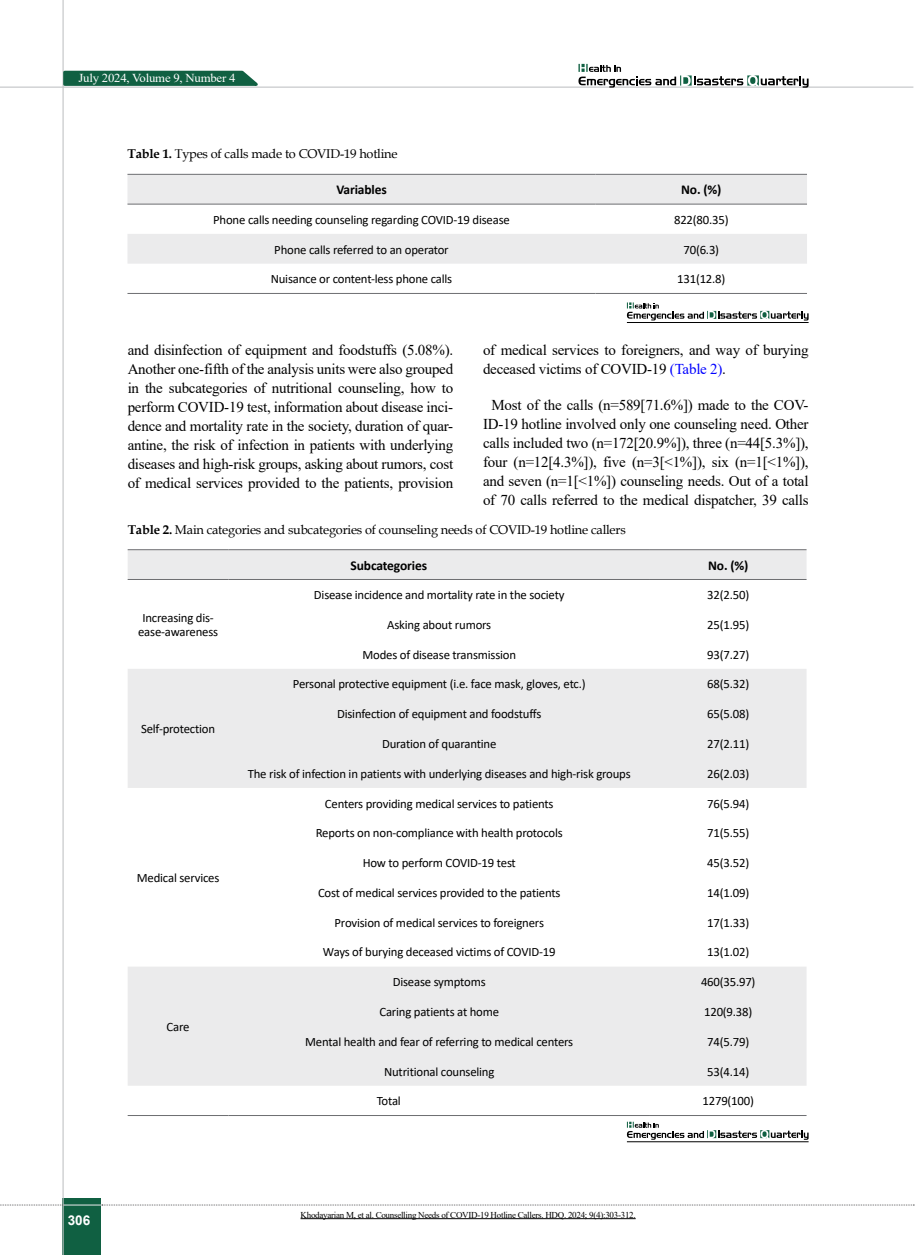
<style>
.page{position:relative;width:915px;height:1255px;background:#fff}
.page>*{position:absolute;margin:0;border:0;box-sizing:border-box;transform-origin:0 0}
.t1{font:15px/19px "Times New Roman";letter-spacing:-.015em;color:#000;text-align:justify}
.t2{font:700 13.5px "Calibri";letter-spacing:-.01em;color:#000}
.t3{font:700 13.5px "Arial";color:#fff}
.t4{font:12.75px/13.5px "Calibri";letter-spacing:-.015em;color:#000;text-align:center}
.t5{font:12.75px "Book Antiqua";letter-spacing:-.015em;color:#000}
.t6{font:12.15px "Times New Roman";letter-spacing:-.015em;color:#fff;scale:1.05 1}
.t7{font:9px "Times New Roman";letter-spacing:-.03em;color:#000}
.s1{font-weight:700}
.s2{color:#00f}
</style>
<div class="page">
<div style="left:63px;top:1198px;width:38px;height:56px;background:#106042"></div>
<hr style="left:62px;top:0;width:2px;height:1254px;background:#c2c4c6">
<hr style="left:63px;top:1204px;width:38px;height:1px;background:#ebebec">
<svg style="left:0;top:1204px;width:63px;height:1px"></svg>
<svg style="left:102px;top:1204px;width:811px;height:1px"></svg>
<hr style="left:0;top:87px;width:913px;height:1px;background:#c2c4c6">
<svg style="left:128px;top:550px;width:678px;height:535px"></svg>
<hr style="left:128px;top:1115px;width:100px;height:1px;background:#6d6e71">
<hr style="left:228px;top:1115px;width:421px;height:1px;background:#6d6e71">
<hr style="left:649px;top:1115px;width:157px;height:1px;background:#6d6e71">
<hr style="left:128px;top:549px;width:100px;height:1px;background:#6d6e71">
<hr style="left:228px;top:549px;width:421px;height:1px;background:#6d6e71">
<hr style="left:649px;top:549px;width:157px;height:1px;background:#6d6e71">
<hr style="left:128px;top:579px;width:100px;height:1px;background:#6d6e71">
<hr style="left:228px;top:579px;width:421px;height:1px;background:#6d6e71">
<hr style="left:649px;top:579px;width:157px;height:1px;background:#6d6e71">
<svg style="left:626px;top:1121px;width:182px;height:18px"></svg>
<hr style="left:626px;top:1141px;width:182px;height:1px;background:#000">
<svg style="left:127px;top:175px;width:679px;height:89px;fill:#ebebec"></svg>
<hr style="left:127px;top:293px;width:468px;height:1px;background:#6d6e71">
<hr style="left:595px;top:293px;width:211px;height:1px;background:#6d6e71">
<hr style="left:127px;top:174px;width:468px;height:1px;background:#6d6e71">
<hr style="left:595px;top:174px;width:211px;height:1px;background:#6d6e71">
<hr style="left:127px;top:204px;width:468px;height:1px;background:#6d6e71">
<hr style="left:595px;top:204px;width:211px;height:1px;background:#6d6e71">
<svg style="left:626px;top:302px;width:182px;height:18px"></svg>
<hr style="left:626px;top:322px;width:182px;height:1px;background:#000">
<hr style="left:300px;top:1218px;width:335px;height:1px;background:#000">
<svg style="left:578px;top:64px;width:230px;height:24px"></svg>
<svg style="left:62px;top:69px;width:202px;height:18px;background:#418069"></svg>
<p class="t6" style="left:78px;top:69px;width:151px">July 2024, Volume 9, Number 4</p>
<p class="t5" style="left:127px;top:145px;width:271px"><span class="s1">Table 1.</span> Types of calls made to COVID-19 hotline</p>
<p class="t2" style="left:336px;top:180px;width:52px">Variables</p>
<p class="t2" style="left:681px;top:180px;width:42px">No. (%)</p>
<p class="t4" style="left:213px;top:212px;width:298px">Phone calls needing counseling regarding COVID-19 disease</p>
<p class="t4" style="left:673px;top:212px;width:56px">822(80.35)</p>
<p class="t4" style="left:274px;top:242px;width:176px">Phone calls referred to an operator</p>
<p class="t4" style="left:683px;top:242px;width:37px">70(6.3)</p>
<p class="t4" style="left:270px;top:272px;width:183px">Nuisance or content-less phone calls</p>
<p class="t4" style="left:677px;top:272px;width:50px">131(12.8)</p>
<p class="t1" style="left:128px;top:340px;width:327px">and disinfection of equipment and foodstuffs (5.08%).<br>Another one-fifth of the analysis units were also grouped in the subcategories of nutritional counseling, how to perform COVID-19 test, information about disease inci&shy;dence and mortality rate in the society, duration of quar&shy;antine, the risk of infection in patients with underlying diseases and high-risk groups, asking about rumors, cost of medical services provided to the patients, provision</p>
<p class="t1" style="left:483px;top:340px;width:327px">of medical services to foreigners, and way of burying deceased victims of COVID-19 <span class="s2">(Table 2)</span>.</p>
<p class="t1" style="left:483px;top:395px;width:327px;text-align:center">Most of the calls (n=589[71.6%]) made to the COV-ID-19 hotline involved only one counseling need. Other calls included two (n=172[20.9%]), three (n=44[5.3%]), four (n=12[4.3%]), five (n=3[&lt;1%]), six (n=1[&lt;1%]), and seven (n=1[&lt;1%]) counseling needs. Out of a total of 70 calls referred to the medical dispatcher, 39 calls</p>
<p class="t5" style="left:128px;top:520px;width:499px"><span class="s1">Table 2.</span> Main categories and subcategories of counseling needs of COVID-19 hotline callers</p>
<p class="t2" style="left:350px;top:555px;width:78px">Subcategories</p>
<p class="t2" style="left:707px;top:555px;width:42px">No. (%)</p>
<p class="t3" style="left:68px;top:1210px;width:24px">306</p>
<p class="t4" style="left:138px;top:611px;width:81px">Increasing dis&shy;ease-awareness</p>
<p class="t4" style="left:141px;top:721px;width:76px">Self-protection</p>
<p class="t4" style="left:137px;top:870px;width:84px">Medical services</p>
<p class="t4" style="left:167px;top:1019px;width:24px">Care</p>
<p class="t4" style="left:314px;top:588px;width:252px">Disease incidence and mortality rate in the society</p>
<p class="t4" style="left:707px;top:588px;width:43px">32(2.50)</p>
<p class="t4" style="left:387px;top:617px;width:105px">Asking about rumors</p>
<p class="t4" style="left:707px;top:617px;width:43px">25(1.95)</p>
<p class="t4" style="left:362px;top:647px;width:155px">Modes of disease transmission</p>
<p class="t4" style="left:707px;top:647px;width:43px">93(7.27)</p>
<p class="t4" style="left:293px;top:677px;width:294px">Personal protective equipment (i.e. face mask, gloves, etc.)</p>
<p class="t4" style="left:707px;top:677px;width:43px">68(5.32)</p>
<p class="t4" style="left:337px;top:707px;width:206px">Disinfection of equipment and foodstuffs</p>
<p class="t4" style="left:707px;top:707px;width:43px">65(5.08)</p>
<p class="t4" style="left:382px;top:736px;width:116px">Duration of quarantine</p>
<p class="t4" style="left:707px;top:736px;width:43px">27(2.11)</p>
<p class="t4" style="left:248px;top:766px;width:384px">The risk of infection in patients with underlying diseases and high-risk groups</p>
<p class="t4" style="left:707px;top:766px;width:43px">26(2.03)</p>
<p class="t4" style="left:325px;top:796px;width:230px">Centers providing medical services to patients</p>
<p class="t4" style="left:707px;top:796px;width:43px">76(5.94)</p>
<p class="t4" style="left:315px;top:826px;width:248px">Reports on non-compliance with health protocols</p>
<p class="t4" style="left:707px;top:826px;width:43px">71(5.55)</p>
<p class="t4" style="left:362px;top:855px;width:155px">How to perform COVID-19 test</p>
<p class="t4" style="left:707px;top:855px;width:43px">45(3.52)</p>
<p class="t4" style="left:318px;top:885px;width:244px">Cost of medical services provided to the patients</p>
<p class="t4" style="left:707px;top:885px;width:43px">14(1.09)</p>
<p class="t4" style="left:334px;top:915px;width:211px">Provision of medical services to foreigners</p>
<p class="t4" style="left:707px;top:915px;width:43px">17(1.33)</p>
<p class="t4" style="left:323px;top:945px;width:234px">Ways of burying deceased victims of COVID-19</p>
<p class="t4" style="left:707px;top:945px;width:43px">13(1.02)</p>
<p class="t4" style="left:392px;top:974px;width:94px">Disease symptoms</p>
<p class="t4" style="left:700px;top:974px;width:56px">460(35.97)</p>
<p class="t4" style="left:379px;top:1004px;width:121px">Caring patients at home</p>
<p class="t4" style="left:704px;top:1004px;width:50px">120(9.38)</p>
<p class="t4" style="left:305px;top:1034px;width:269px">Mental health and fear of referring to medical centers</p>
<p class="t4" style="left:707px;top:1034px;width:43px">74(5.79)</p>
<p class="t4" style="left:384px;top:1064px;width:112px">Nutritional counseling</p>
<p class="t4" style="left:707px;top:1064px;width:43px">53(4.14)</p>
<p class="t4" style="left:376px;top:1093px;width:26px">Total</p>
<p class="t4" style="left:702px;top:1093px;width:53px">1279(100)</p>
<p class="t7" style="left:300px;top:1208px;width:336px">Khodayarian M, et al. Counselling Needs of COVID-19 Hotline Callers. HDQ. 2024; 9(4):303-312.</p>
</div>
